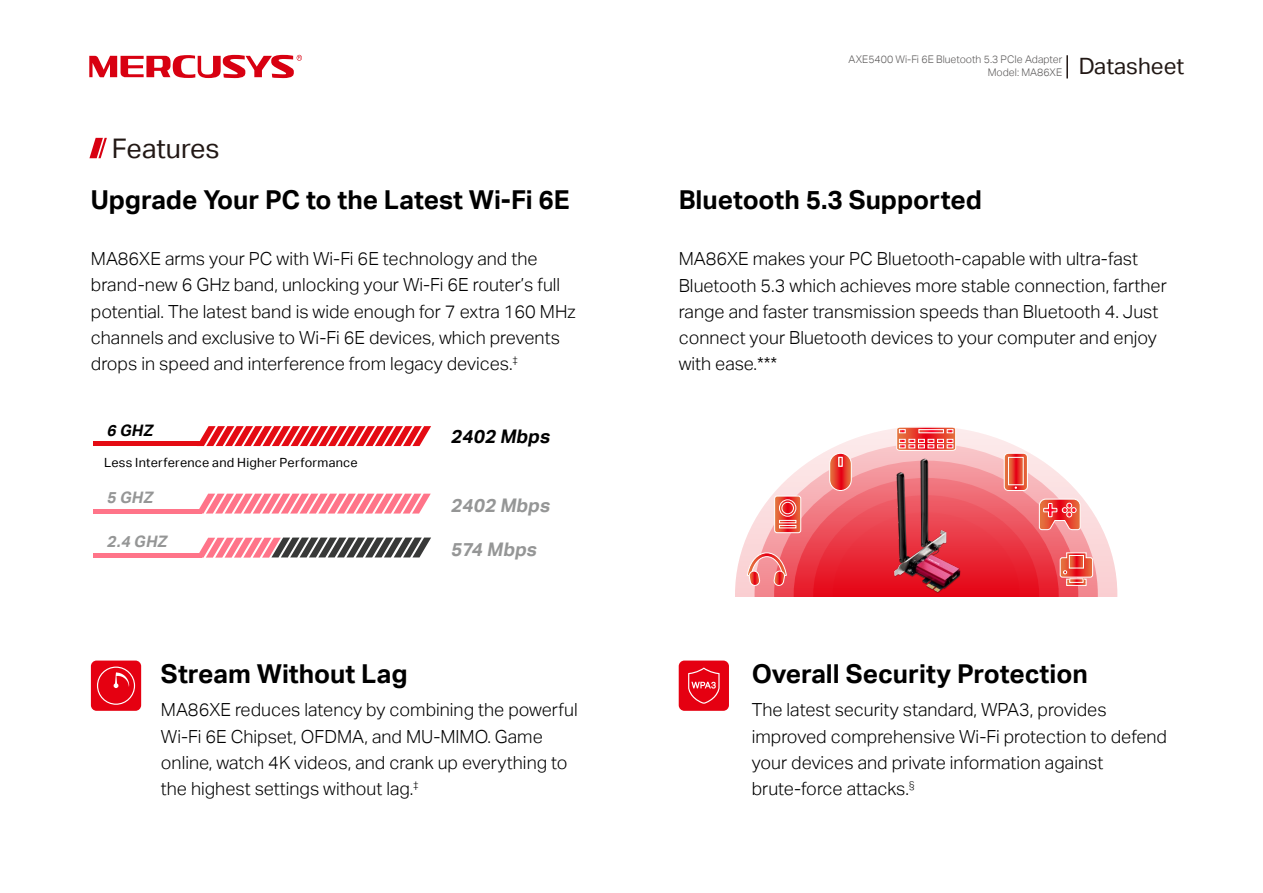
<style>
.page{position:relative;width:1263px;height:893px;background:#fff}
.page>*{position:absolute;margin:0;border:0;box-sizing:border-box;transform-origin:0 0}
.t1{font:27px "TP Link Aktiv Regular";color:#221815}
.t2{font:26.1px "TP Link Aktiv Bold";color:#000}
.t3{font:22.5px "TP Link Aktiv Regular";color:#221815}
.t4{font:italic 18.75px "TP Link Aktiv Bold";color:#959696}
.t5{font:italic 18.75px "TP Link Aktiv Bold";color:#010101}
.t6{font:18px/26.1px "TP Link Aktiv Light";color:#000}
.t7{font:italic 15.75px "TP Link Aktiv Bold";color:#959696}
.t8{font:italic 15.75px "TP Link Aktiv Bold";color:#010101}
.t9{font:12.6px "TP Link Aktiv Regular";letter-spacing:.02em;color:#010101}
.t10{font:10.5px/12.6px "TP Link Aktiv Light";color:#595757;text-align:right}
</style>
<div class="page">
<svg style="left:89px;top:138px;width:18px;height:20px"></svg>
<div style="left:93px;top:441px;width:109px;height:5px;background:#e40b13"></div>
<svg style="left:200px;top:426px;width:231px;height:20px"></svg>
<div style="left:93px;top:509px;width:109px;height:5px;background:#ff7489"></div>
<svg style="left:199px;top:494px;width:232px;height:20px"></svg>
<div style="left:93px;top:553px;width:109px;height:5px;background:#ff7489"></div>
<svg style="left:199px;top:538px;width:232px;height:20px"></svg>
<svg style="left:89px;top:55px;width:213px;height:23px"></svg>
<hr style="left:1066px;top:55px;width:2px;height:23px;background:#221815">
<svg style="left:735px;top:426px;width:382px;height:337px"></svg>
<svg style="left:754px;top:443px;width:344px;height:303px"></svg>
<svg style="left:774px;top:461px;width:304px;height:268px"></svg>
<svg style="left:794px;top:478px;width:265px;height:234px"></svg>
<svg style="left:813px;top:495px;width:226px;height:199px"></svg>
<svg style="left:833px;top:512px;width:186px;height:165px"></svg>
<svg style="left:829px;top:452px;width:1px;height:39px"></svg>
<svg style="left:746px;top:552px;width:41px;height:35px"></svg>
<div style="left:1004px;top:453px;width:24px;height:38px;border:1px solid #fff;border-radius:4px"></div>
<svg style="left:1004px;top:453px;width:23px;height:37px"></svg>
<svg style="left:1038px;top:498px;width:43px;height:32px"></svg>
<div style="left:774px;top:496px;width:27px;height:37px;border:1px solid #fff;border-radius:2px"></div>
<svg style="left:775px;top:496px;width:26px;height:37px"></svg>
<div style="left:779px;top:525px;width:17px;height:3px;border:1px solid #fff"></div>
<div style="left:779px;top:520px;width:17px;height:3px;border:1px solid #fff"></div>
<svg style="left:1059px;top:552px;width:34px;height:34px"></svg>
<div style="left:1069px;top:578px;width:14px;height:5px;border:1px solid #fff"></div>
<img style="left:830px;top:452px;width:166px;height:152px">
<svg style="left:896px;top:426px;width:60px;height:25px"></svg>
<div style="left:679px;top:661px;width:50px;height:50px;background:#e50011;border-radius:6px"></div>
<svg style="left:688px;top:668px;width:31px;height:36px"></svg>
<div style="left:91px;top:661px;width:50px;height:50px;background:#e50011;border-radius:6px"></div>
<svg style="left:97px;top:667px;width:38px;height:38px"></svg>
<p class="t10" style="left:848px;top:53px;width:215px">AXE5400 Wi-Fi 6E Bluetooth 5.3 PCIe Adapter<br>Model: MA86XE</p>
<p class="t3" style="left:1079px;top:54px;width:107px">Datasheet</p>
<h1 class="t1" style="left:112px;top:133px;width:109px">Features</h1>
<h2 class="t2" style="left:91px;top:185px;width:480px">Upgrade Your PC to the Latest Wi-Fi 6E</h2>
<h2 class="t2" style="left:679px;top:185px;width:305px">Bluetooth 5.3 Supported</h2>
<p class="t6" style="left:91px;top:246px;width:486px">MA86XE arms your PC with Wi-Fi 6E technology and the brand-new 6 GHz band, unlocking your Wi-Fi 6E router’s full potential. The latest band is wide enough for 7 extra 160 MHz channels and exclusive to Wi-Fi 6E devices, which prevents drops in speed and interference from legacy devices.<sup>‡</sup></p>
<p class="t8" style="left:107px;top:421px;width:53px">6GHZ</p>
<p class="t9" style="left:104px;top:456px;width:255px">Less Interference and Higher Performance</p>
<p class="t7" style="left:107px;top:489px;width:53px">5GHZ</p>
<p class="t7" style="left:107px;top:533px;width:67px">2.4GHZ</p>
<p class="t5" style="left:451px;top:425px;width:106px">2402 Mbps</p>
<p class="t4" style="left:451px;top:495px;width:106px">2402 Mbps</p>
<p class="t4" style="left:451px;top:539px;width:93px">574 Mbps</p>
<h2 class="t2" style="left:161px;top:659px;width:248px">Stream Without Lag</h2>
<p class="t6" style="left:161px;top:697px;width:418px">MA86XE reduces latency by combining the powerful Wi-Fi 6E Chipset, OFDMA, and MU-MIMO. Game online, watch 4K videos, and crank up everything to the highest settings without lag.<sup>‡</sup></p>
<p class="t6" style="left:679px;top:246px;width:490px">MA86XE makes your PC Bluetooth-capable with ultra-fast Bluetooth 5.3 which achieves more stable connection, farther range and faster transmission speeds than Bluetooth 4. Just connect your Bluetooth devices to your computer and enjoy with ease.***</p>
<h2 class="t2" style="left:752px;top:659px;width:338px">Overall Security Protection</h2>
<p class="t6" style="left:752px;top:697px;width:417px">The latest security standard, WPA3, provides improved comprehensive Wi-Fi protection to defend your devices and private information against brute-force attacks.<sup>§</sup></p>
</div>
